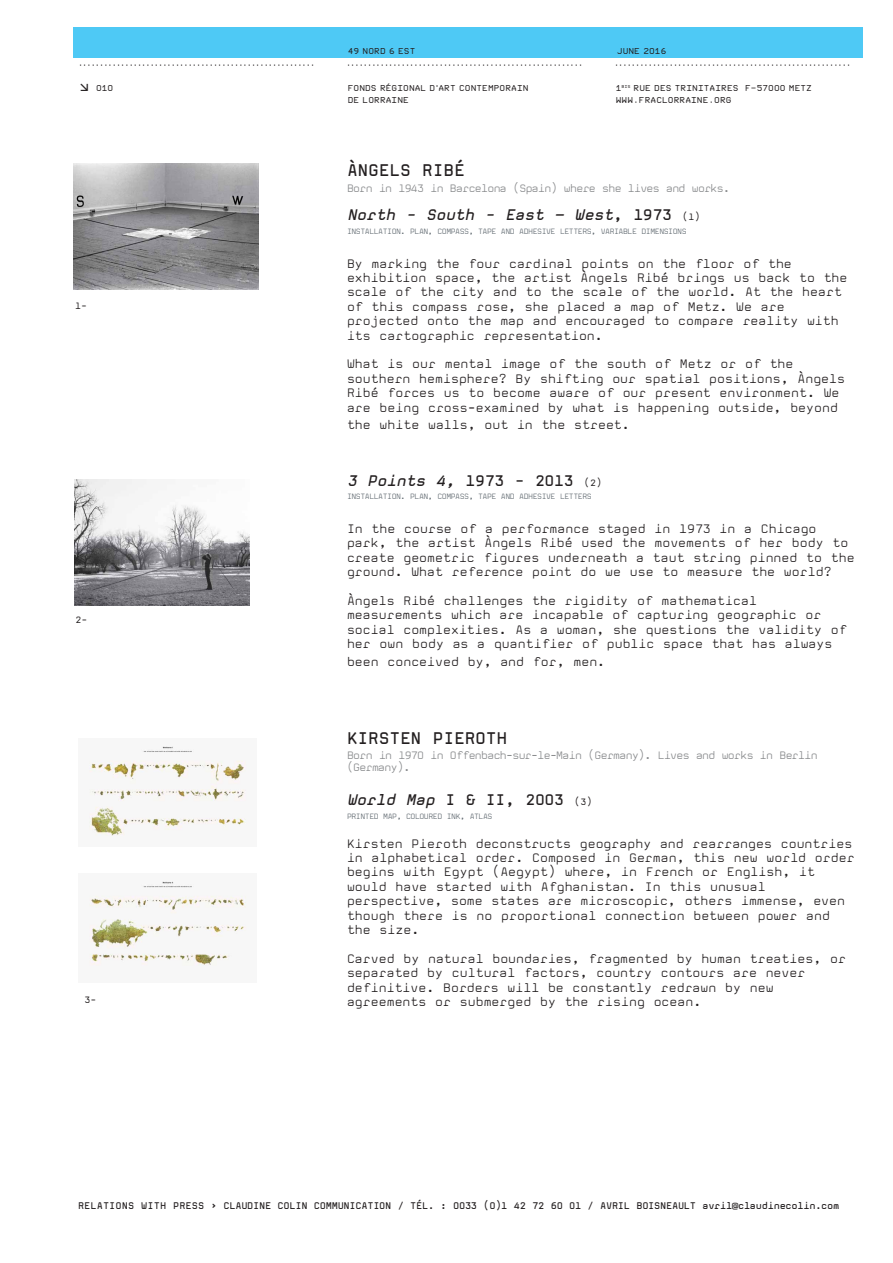
<style>
.page{position:relative;width:893px;height:1263px;background:#fff}
.page>*{position:absolute;margin:0;border:0;box-sizing:border-box;transform-origin:0 0}
.t1{font:700 16.5px "Mono";letter-spacing:-.02em;color:#231f20}
.t2{font:italic 700 15px "Mono";letter-spacing:-.02em;color:#231f20}
.t3{font:700 15px "Mono";letter-spacing:-.02em;color:#231f20}
.t4{font:300 12px/14.4px "Mono";color:#231f20}
.t5{font:300 10.5px/12.6px "Mono";letter-spacing:-.065em;color:#888a8c}
.t6{font:700 9.45px "Mono";letter-spacing:-.035em;color:#231f20}
.t7{font:9px "Mono";color:#231f20}
.t8{font:700 7.5px/12px "FRAC";letter-spacing:.02em;color:#231f20}
.t9{font:300 7.5px "Mono";letter-spacing:-.065em;color:#606970}
.s1{font-size:12px}
.s2{font-style:normal}
.s3{font-weight:400;font-style:normal;font-size:9px}
.s4{font-style:italic}
.s5{font-weight:400;font-size:9px}
</style>
<div class="page">
<div style="left:74px;top:28px;width:789px;height:30px;background:#4ec9f5"></div>
<img style="left:74px;top:164px;width:185px;height:126px">
<img style="left:74px;top:480px;width:175px;height:126px">
<img style="left:89px;top:746px;width:157px;height:90px">
<img style="left:89px;top:881px;width:157px;height:85px">
<p class="t8" style="left:78px;top:58px;width:239px">........................................................</p>
<p class="t8" style="left:80px;top:82px;width:35px"><span class="s1">d</span> 010</p>
<p class="t7" style="left:75px;top:302px;width:13px">1-</p>
<p class="t7" style="left:76px;top:616px;width:13px">2-</p>
<p class="t7" style="left:85px;top:996px;width:13px">3-</p>
<p class="t8" style="left:346px;top:46px;width:239px">49 NORD 6 EST ........................................................</p>
<p class="t8" style="left:348px;top:82px;width:182px">FONDS RÉGIONAL D’ART CONTEMPORAIN<br>DE LORRAINE</p>
<p class="t8" style="left:614px;top:46px;width:239px;text-indent:3px">JUNE 2016 ........................................................</p>
<p class="t8" style="left:616px;top:82px;width:198px">1<sup>BIS</sup> RUE DES TRINITAIRES F-57000 METZ<br>WWW.FRACLORRAINE.ORG</p>
<h1 class="t1" style="left:347px;top:164px;width:119px">ÀNGELS RIBÉ</h1>
<p class="t5" style="left:347px;top:183px;width:385px">Born in 1943 in Barcelona (Spain) where she lives and works.</p>
<p class="t2" style="left:347px;top:209px;width:355px">North - South - East – West<span class="s2">, 1973</span> <span class="s3">(1)</span></p>
<p class="t9" style="left:347px;top:228px;width:341px">INSTALLATION. PLAN, COMPASS, TAPE AND ADHESIVE LETTERS, VARIABLE DIMENSIONS</p>
<p class="t4" style="left:347px;top:257px;width:502px">By marking the four cardinal points on the floor of the exhibition space, the artist Àngels Ribé brings us back to the scale of the city and to the scale of the world. At the heart of this compass rose, she placed a map of Metz. We are projected onto the map and encouraged to compare reality with its cartographic representation.</p>
<p class="t4" style="left:347px;top:358px;width:500px">What is our mental image of the south of Metz or of the southern hemisphere? By shifting our spatial positions, Àngels Ribé forces us to become aware of our present environment. We are being cross-examined by what is happening outside, beyond</p>
<p class="t4" style="left:347px;top:419px;width:284px">the white walls, out in the street.</p>
<p class="t2" style="left:347px;top:474px;width:257px">3 Points 4, <span class="s2">1973 - 2013</span> <span class="s3">(2)</span></p>
<p class="t9" style="left:347px;top:494px;width:246px">INSTALLATION. PLAN, COMPASS, TAPE AND ADHESIVE LETTERS</p>
<p class="t4" style="left:347px;top:523px;width:509px">In the course of a performance staged in 1973 in a Chicago park, the artist Àngels Ribé used the movements of her body to create geometric figures underneath a taut string pinned to the ground. What reference point do we use to measure the world?</p>
<p class="t4" style="left:347px;top:595px;width:501px">Àngels Ribé challenges the rigidity of mathematical measurements which are incapable of capturing geographic or social complexities. As a woman, she questions the validity of her own body as a quantifier of public space that has always</p>
<p class="t4" style="left:347px;top:656px;width:260px">been conceived by, and for, men.</p>
<h1 class="t1" style="left:347px;top:731px;width:162px">KIRSTEN PIEROTH</h1>
<p class="t5" style="left:347px;top:750px;width:472px">Born in 1970 in Offenbach-sur-le-Main (Germany). Lives and works in Berlin (Germany).</p>
<p class="t3" style="left:347px;top:794px;width:247px"><span class="s4">World Map</span> I &amp; II, 2003 <span class="s5">(3)</span></p>
<p class="t9" style="left:347px;top:813px;width:147px">PRINTED MAP, COLOURED INK, ATLAS</p>
<p class="t4" style="left:347px;top:837px;width:509px">Kirsten Pieroth deconstructs geography and rearranges countries in alphabetical order. Composed in German, this new world order begins with Egypt (Aegypt) where, in French or English, it would have started with Afghanistan. In this unusual perspective, some states are microscopic, others immense, even though there is no proportional connection between power and the size.</p>
<p class="t4" style="left:347px;top:952px;width:500px">Carved by natural boundaries, fragmented by human treaties, or separated by cultural factors, country contours are never definitive. Borders will be constantly redrawn by new agreements or submerged by the rising ocean.</p>
<p class="t6" style="left:78px;top:1202px;width:763px">RELATIONS WITH PRESS &gt; CLAUDINE COLIN COMMUNICATION / TÉL. : 0033 (0)1 42 72 60 01 / AVRIL BOISNEAULT avril@claudinecolin.com</p>
</div>
